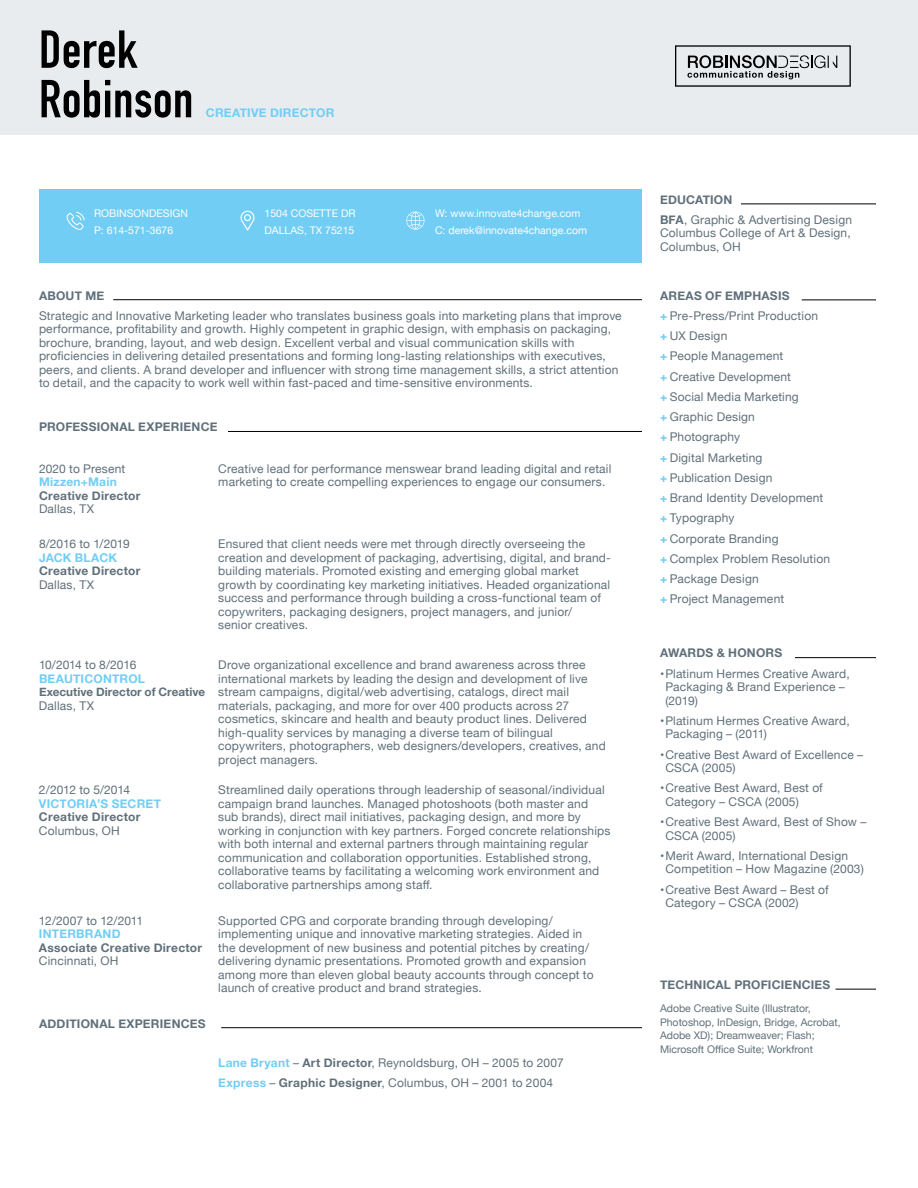
<style>
.page{position:relative;width:918px;height:1188px;background:#fff}
.page>*{position:absolute;margin:0;border:0;box-sizing:border-box;transform-origin:0 0}
.t1{font:700 52.5px/49.5px "DIN Condensed";letter-spacing:.01em;color:#000}
.t2{font:12px/13.5px "Helvetica Neue";letter-spacing:.015em;color:#60707a}
.t3{font:700 12px "Helvetica Neue";letter-spacing:.02em;color:#60707a}
.t4{font:700 12px "Helvetica Neue";letter-spacing:.015em;color:#72cdf4}
.t5{font:12px "Helvetica Neue";letter-spacing:-.01em;color:#60707a}
.t6{font:700 11.7px "Helvetica Neue";letter-spacing:.005em;color:#60707a}
.t7{font:10.5px/13.5px "Helvetica Neue";color:#60707a}
.t8{font:10.5px/16.8px "Helvetica Neue";color:#fff}
.s1{font-weight:700;color:#72cdf4}
.s2{font-weight:700}
.s3{font-weight:700;font-stretch:condensed;color:#72cdf4}
</style>
<div class="page">
<div style="left:0;top:0;width:918px;height:135px;background:#e8ecef"></div>
<hr style="left:113px;top:299px;width:529px;height:1px;background:#000">
<hr style="left:228px;top:431px;width:414px;height:1px;background:#000">
<hr style="left:221px;top:1027px;width:421px;height:1px;background:#000">
<hr style="left:741px;top:204px;width:135px;height:1px;background:#000">
<hr style="left:802px;top:300px;width:74px;height:1px;background:#000">
<hr style="left:795px;top:657px;width:81px;height:1px;background:#000">
<hr style="left:836px;top:989px;width:40px;height:1px;background:#000">
<div style="left:39px;top:189px;width:603px;height:73px;background:#72cdf4"></div>
<svg style="left:675px;top:45px;width:176px;height:42px"></svg>
<svg style="left:406px;top:212px;width:18px;height:18px"></svg>
<svg style="left:67px;top:212px;width:18px;height:18px"></svg>
<svg style="left:240px;top:211px;width:15px;height:20px"></svg>
<h1 class="t1" style="left:39px;top:25px;width:156px">Derek<br>Robinson</h1>
<p class="t4" style="left:206px;top:104px;width:130px">CREATIVE DIRECTOR</p>
<p class="t8" style="left:94px;top:205px;width:95px">ROBINSONDESIGN<br>P: 614-571-3676</p>
<p class="t8" style="left:265px;top:205px;width:93px">1504 COSETTE DR<br>DALLAS, TX 75215</p>
<p class="t8" style="left:435px;top:205px;width:153px">W: www.innovate4change.com<br>C: derek@innovate4change.com</p>
<p class="t3" style="left:39px;top:286px;width:67px">ABOUT ME</p>
<p class="t2" style="left:39px;top:309px;width:584px">Strategic and Innovative Marketing leader who translates business goals into marketing plans that improve performance, profitability and growth. Highly competent in graphic design, with emphasis on packaging, brochure, branding, layout, and web design. Excellent verbal and visual communication skills with proficiencies in delivering detailed presentations and forming long-lasting relationships with executives, peers, and clients. A brand developer and influencer with strong time management skills, a strict attention to detail, and the capacity to work well within fast-paced and time-sensitive environments.</p>
<p class="t3" style="left:39px;top:418px;width:180px">PROFESSIONAL EXPERIENCE</p>
<p class="t2" style="left:39px;top:462px;width:88px">2020 to Present</p>
<p class="t4" style="left:39px;top:472px;width:79px">Mizzen+Main</p>
<p class="t3" style="left:39px;top:486px;width:103px">Creative Director</p>
<p class="t2" style="left:39px;top:503px;width:57px">Dallas, TX</p>
<p class="t5" style="left:39px;top:535px;width:92px">8/2016 to 1/2019</p>
<p class="t4" style="left:39px;top:548px;width:80px">JACK BLACK</p>
<p class="t3" style="left:39px;top:561px;width:103px">Creative Director</p>
<p class="t2" style="left:39px;top:578px;width:57px">Dallas, TX</p>
<p class="t5" style="left:39px;top:656px;width:99px">10/2014 to 8/2016</p>
<p class="t4" style="left:39px;top:669px;width:108px">BEAUTICONTROL</p>
<p class="t6" style="left:39px;top:683px;width:168px">Executive Director of Creative</p>
<p class="t2" style="left:39px;top:699px;width:57px">Dallas, TX</p>
<p class="t5" style="left:39px;top:781px;width:93px">2/2012 to 5/2014</p>
<p class="t4" style="left:39px;top:794px;width:124px">VICTORIA’S SECRET</p>
<p class="t3" style="left:39px;top:808px;width:103px">Creative Director</p>
<p class="t2" style="left:39px;top:825px;width:82px">Columbus, OH</p>
<p class="t5" style="left:39px;top:912px;width:106px">12/2007 to 12/2011</p>
<p class="t4" style="left:39px;top:924px;width:83px">INTERBRAND</p>
<p class="t3" style="left:39px;top:938px;width:165px">Associate Creative Director</p>
<p class="t2" style="left:39px;top:955px;width:81px">Cincinnati, OH</p>
<p class="t3" style="left:39px;top:1014px;width:168px">ADDITIONAL EXPERIENCES</p>
<p class="t2" style="left:218px;top:462px;width:395px">Creative lead for performance menswear brand leading digital and retail marketing to create compelling experiences to engage our consumers.</p>
<p class="t2" style="left:218px;top:538px;width:394px">Ensured that client needs were met through directly overseeing the creation and development of packaging, advertising, digital, and brand&shy;building materials. Promoted existing and emerging global market growth by coordinating key marketing initiatives. Headed organizational success and performance through building a cross-functional team of copywriters, packaging designers, project managers, and junior/<br>senior creatives.</p>
<p class="t2" style="left:218px;top:659px;width:389px">Drove organizational excellence and brand awareness across three international markets by leading the design and development of live stream campaigns, digital/web advertising, catalogs, direct mail materials, packaging, and more for over 400 products across 27 cosmetics, skincare and health and beauty product lines. Delivered high-quality services by managing a diverse team of bilingual copywriters, photographers, web designers/developers, creatives, and project managers.</p>
<p class="t2" style="left:218px;top:784px;width:394px">Streamlined daily operations through leadership of seasonal/individual campaign brand launches. Managed photoshoots (both master and sub brands), direct mail initiatives, packaging design, and more by working in conjunction with key partners. Forged concrete relationships with both internal and external partners through maintaining regular communication and collaboration opportunities. Established strong, collaborative teams by facilitating a welcoming work environment and collaborative partnerships among staff.</p>
<p class="t2" style="left:218px;top:914px;width:377px">Supported CPG and corporate branding through developing/ implementing unique and innovative marketing strategies. Aided in the development of new business and potential pitches by creating/ delivering dynamic presentations. Promoted growth and expansion among more than eleven global beauty accounts through concept to launch of creative product and brand strategies.</p>
<p class="t2" style="left:218px;top:1053px;width:347px;line-height:20.2px"><span class="s1">Lane Bryant</span> – <span class="s2">Art Director</span>, Reynoldsburg, OH – 2005 to 2007<br><span class="s1">Express</span> – <span class="s2">Graphic Designer</span>, Columbus, OH – 2001 to 2004</p>
<p class="t2" style="left:660px;top:190px;width:194px;line-height:20.2px"><span class="s2">EDUCATION<br>BFA</span>, Graphic &amp; Advertising Design</p>
<p class="t2" style="left:660px;top:227px;width:192px">Columbus College of Art &amp; Design,<br>Columbus, OH</p>
<p class="t2" style="left:660px;top:286px;width:172px;line-height:20.2px"><span class="s2">AREAS OF EMPHASIS<br></span><span class="s3">+</span> Pre-Press/Print Production<br><span class="s3">+</span> UX Design<br><span class="s3">+</span> People Management<br><span class="s3">+</span> Creative Development<br><span class="s3">+</span> Social Media Marketing<br><span class="s3">+</span> Graphic Design<br><span class="s3">+</span> Photography<br><span class="s3">+</span> Digital Marketing<br><span class="s3">+</span> Publication Design<br><span class="s3">+</span> Brand Identity Development <span class="s3">+</span> Typography<br><span class="s3">+</span> Corporate Branding<br><span class="s3">+</span> Complex Problem Resolution <span class="s3">+</span> Package Design<br><span class="s3">+</span> Project Management</p>
<p class="t3" style="left:660px;top:644px;width:124px">AWARDS &amp; HONORS</p>
<p class="t2" style="left:665px;top:667px;width:186px;text-indent:-5px">•Platinum Hermes Creative Award,<br>Packaging &amp; Brand Experience – (2019)</p>
<p class="t2" style="left:665px;top:715px;width:186px;text-indent:-5px">•Platinum Hermes Creative Award,<br>Packaging – (2011)</p>
<p class="t2" style="left:665px;top:748px;width:199px;text-indent:-5px">•Creative Best Award of Excellence –<br>CSCA (2005)</p>
<p class="t2" style="left:665px;top:782px;width:159px;text-indent:-5px">•Creative Best Award, Best of<br>Category – CSCA (2005)</p>
<p class="t2" style="left:665px;top:816px;width:202px;text-indent:-5px">•Creative Best Award, Best of Show –<br>CSCA (2005)</p>
<p class="t2" style="left:665px;top:849px;width:200px;text-indent:-5px">•Merit Award, International Design<br>Competition – How Magazine (2003)</p>
<p class="t2" style="left:665px;top:883px;width:165px;text-indent:-5px">•Creative Best Award – Best of<br>Category – CSCA (2002)</p>
<p class="t3" style="left:660px;top:975px;width:172px">TECHNICAL PROFICIENCIES</p>
<p class="t7" style="left:660px;top:1002px;width:182px">Adobe Creative Suite (Illustrator, Photoshop, InDesign, Bridge, Acrobat, Adobe XD); Dreamweaver; Flash; Microsoft Office Suite; Workfront</p>
</div>
